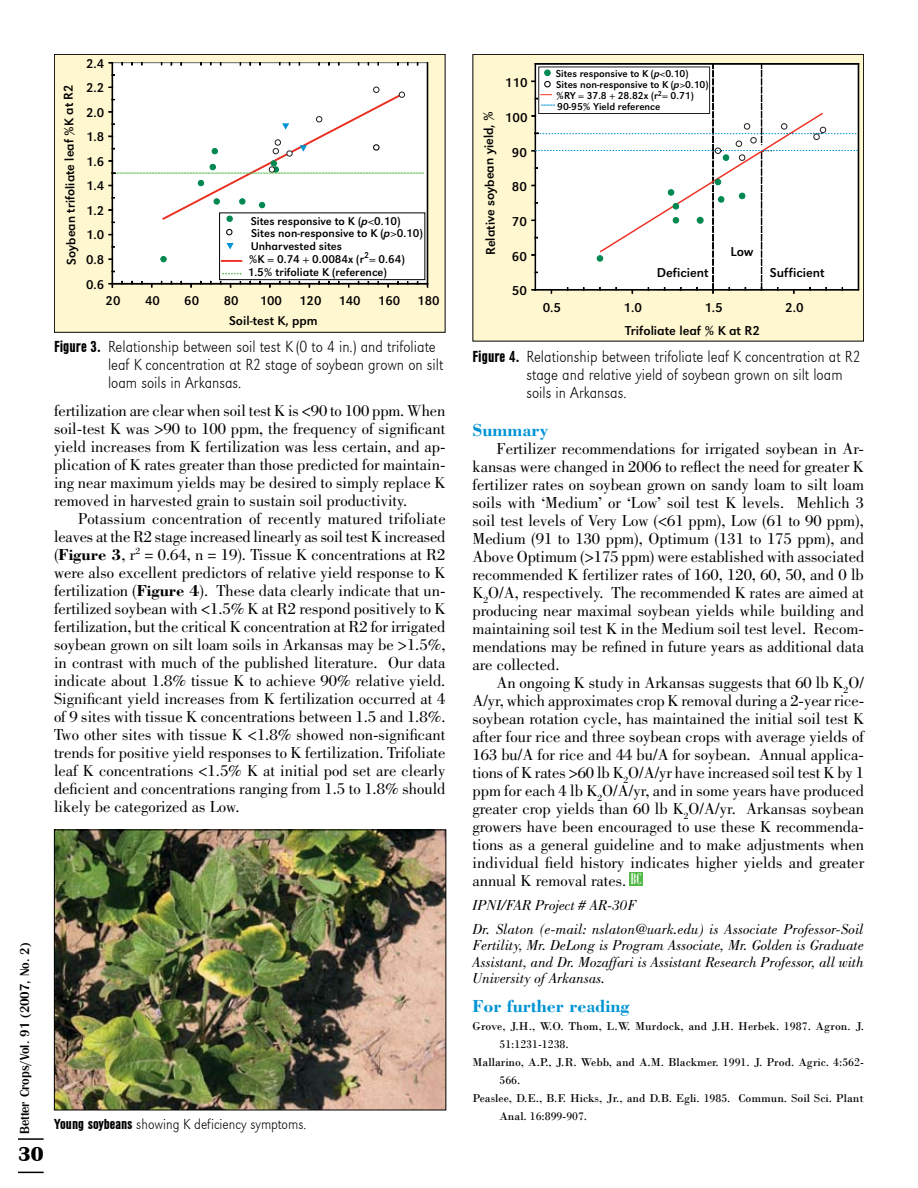
<style>
.page{position:relative;width:918px;height:1188px;background:#fff}
.page>*{position:absolute;margin:0;border:0;box-sizing:border-box;transform-origin:0 0}
.t1{font:700 21px "Britannic T";color:#000}
.t2{font:700 18px "Bodoni";color:#0094d3}
.t3{font:16.5px/18px "Bodoni";color:#000;text-align:justify}
.t4{font:16.5px/18px "URW Grotesk T Ext Lig Ext Nar";color:#000}
.t5{font:italic 15px/16.5px "Bodoni";color:#000}
.t6{font:15px "URW Grotesk T Ext Lig Ext Nar";color:#000}
.t7{font:500 13.5px "Britannic T";color:#000}
.t8{font:13.35px "URW Grotesk T";color:#000}
.t9{font:13.2px "URW Grotesk T";color:#000}
.t10{font:12px "Bodoni";color:#000}
.t11{font:11.7px/12.8px "URW Grotesk T";color:#000}
.t12{font:10.35px/10.9px "URW Grotesk T";color:#000}
.s1{font-style:italic}
.s2{font-family:"URW Grotesk T Bol Con"}
.s3{font-weight:700}
.s4{font-family:"Bodoni MT Condensed";color:#fff}
</style>
<div class="page">
<hr style="left:18px;top:1138px;width:26px;height:2px;background:#000">
<svg style="left:18px;top:1172px;width:26px;height:1px"></svg>
<div style="left:630px;top:872px;width:13px;height:14px;background:#54b948"></div>
<img style="left:56px;top:832px;width:388px;height:276px">
<div style="left:54px;top:830px;width:392px;height:280px;border:1px solid #000"></div>
<div style="left:473px;top:54px;width:391px;height:287px;background:#fff7d0"></div>
<div style="left:473px;top:54px;width:391px;height:287px;border:1px solid #000"></div>
<svg style="left:532px;top:63px;width:327px;height:230px;background:#f1f1f1"></svg>
<div style="left:54px;top:54px;width:391px;height:278px;background:#fff7d0"></div>
<div style="left:54px;top:54px;width:392px;height:279px;border:1px solid #000"></div>
<svg style="left:108px;top:62px;width:321px;height:226px;background:#f4f4f2"></svg>
<p class="t9" style="left:64px;top:265px;width:182px;rotate:-91deg">Soybean trifoliate leaf %K at R2</p>
<p class="t9" style="left:86px;top:56px;width:20px">2.4</p>
<p class="t9" style="left:86px;top:80px;width:20px">2.2</p>
<p class="t9" style="left:86px;top:105px;width:20px">2.0</p>
<p class="t9" style="left:86px;top:129px;width:20px">1.8</p>
<p class="t9" style="left:86px;top:154px;width:20px">1.6</p>
<p class="t9" style="left:86px;top:178px;width:20px">1.4</p>
<p class="t9" style="left:86px;top:203px;width:20px">1.2</p>
<p class="t9" style="left:86px;top:227px;width:20px">1.0</p>
<p class="t9" style="left:86px;top:252px;width:20px">0.8</p>
<p class="t9" style="left:86px;top:277px;width:20px">0.6</p>
<p class="t11" style="left:248px;top:215px;width:177px">Sites responsive to K (<span class="s1">p</span>&lt;0.10)<br>Sites non-responsive to K (<span class="s1">p</span>&gt;0.10)<br>Unharvested sites<br>%K = 0.74 + 0.0084x (r<sup>2</sup>= 0.64)<br>1.5% trifoliate K (reference)</p>
<p class="t9" style="left:106px;top:293px;width:16px">20</p>
<p class="t9" style="left:145px;top:293px;width:16px">40</p>
<p class="t9" style="left:184px;top:293px;width:16px">60</p>
<p class="t9" style="left:224px;top:293px;width:16px">80</p>
<p class="t9" style="left:260px;top:293px;width:24px">100</p>
<p class="t9" style="left:299px;top:293px;width:24px">120</p>
<p class="t9" style="left:338px;top:293px;width:24px">140</p>
<p class="t9" style="left:378px;top:293px;width:24px">160</p>
<p class="t9" style="left:417px;top:293px;width:24px">180</p>
<p class="t9" style="left:229px;top:313px;width:90px">Soil-test K, ppm</p>
<p class="t4" style="left:108px;top:337px;width:337px;text-indent:-54px"><span class="s2">Figure 3.</span> Relationship between soil test K (0 to 4 in.) and trifoliate leaf K concentration at R2 stage of soybean grown on silt loam soils in Arkansas.</p>
<p class="t3" style="left:54px;top:401px;width:393px">fertilization are clear when soil test K is &lt;90 to 100 ppm. When soil-test K was &gt;90 to 100 ppm, the frequency of significant yield increases from K fertilization was less certain, and ap&shy;plication of K rates greater than those predicted for maintain&shy;ing near maximum yields may be desired to simply replace K removed in harvested grain to sustain soil productivity.</p>
<p class="t3" style="left:54px;top:509px;width:393px;text-indent:24px">Potassium concentration of recently matured trifoliate leaves at the R2 stage increased linearly as soil test K increased (<span class="s3">Figure 3</span>, r<sup>2</sup> = 0.64, n = 19). Tissue K concentrations at R2 were also excellent predictors of relative yield response to K fertilization (<span class="s3">Figure 4</span>). These data clearly indicate that un&shy;fertilized soybean with &lt;1.5% K at R2 respond positively to K fertilization, but the critical K concentration at R2 for irrigated soybean grown on silt loam soils in Arkansas may be &gt;1.5%, in contrast with much of the published literature. Our data indicate about 1.8% tissue K to achieve 90% relative yield.<br>Significant yield increases from K fertilization occurred at 4 of 9 sites with tissue K concentrations between 1.5 and 1.8%.<br>Two other sites with tissue K &lt;1.8% showed non-significant trends for positive yield responses to K fertilization. Trifoliate leaf K concentrations &lt;1.5% K at initial pod set are clearly deficient and concentrations ranging from 1.5 to 1.8% should likely be categorized as Low.</p>
<p class="t7" style="left:17px;top:1134px;width:193px;rotate:-90deg">Better Crops/Vol. 91 (2007, No. 2)</p>
<p class="t1" style="left:18px;top:1142px;width:27px">30</p>
<p class="t6" style="left:54px;top:1115px;width:254px"><span class="s2">Young soybeans</span> showing K deficiency symptoms.</p>
<p class="t8" style="left:483px;top:255px;width:146px;rotate:-91deg">Relative soybean yield, %</p>
<p class="t8" style="left:505px;top:75px;width:24px">110</p>
<p class="t12" style="left:556px;top:68px;width:154px">Sites responsive to K (<span class="s1">p</span>&lt;0.10)<br>Sites non-responsive to K (<span class="s1">p</span>&gt;0.10) %RY = 37.8 + 28.82x (r<sup>2</sup>= 0.71)<br>90-95% Yield reference</p>
<p class="t8" style="left:505px;top:110px;width:24px">100</p>
<p class="t8" style="left:512px;top:145px;width:17px">90</p>
<p class="t8" style="left:512px;top:179px;width:17px">80</p>
<p class="t8" style="left:512px;top:214px;width:17px">70</p>
<p class="t8" style="left:512px;top:249px;width:17px">60</p>
<p class="t8" style="left:512px;top:283px;width:17px">50</p>
<p class="t8" style="left:730px;top:244px;width:25px">Low</p>
<p class="t8" style="left:657px;top:265px;width:53px">Deficient</p>
<p class="t8" style="left:770px;top:265px;width:56px">Sufficient</p>
<p class="t8" style="left:543px;top:300px;width:20px">0.5</p>
<p class="t8" style="left:624px;top:300px;width:20px">1.0</p>
<p class="t8" style="left:704px;top:300px;width:20px">1.5</p>
<p class="t8" style="left:785px;top:300px;width:20px">2.0</p>
<p class="t8" style="left:625px;top:323px;width:136px">Trifoliate leaf % K at R2</p>
<p class="t4" style="left:526px;top:348px;width:336px;text-indent:-54px"><span class="s2">Figure 4.</span> Relationship between trifoliate leaf K concentration at R2 stage and relative yield of soybean grown on silt loam soils in Arkansas.</p>
<p class="t2" style="left:472px;top:419px;width:77px">Summary</p>
<p class="t3" style="left:472px;top:440px;width:393px;text-indent:24px">Fertilizer recommendations for irrigated soybean in Ar&shy;kansas were changed in 2006 to reflect the need for greater K fertilizer rates on soybean grown on sandy loam to silt loam soils with ‘Medium’ or ‘Low’ soil test K levels. Mehlich 3 soil test levels of Very Low (&lt;61 ppm), Low (61 to 90 ppm), Medium (91 to 130 ppm), Optimum (131 to 175 ppm), and Above Optimum (&gt;175 ppm) were established with associated recommended K fertilizer rates of 160, 120, 60, 50, and 0 lb K<sub>2</sub>O/A, respectively. The recommended K rates are aimed at producing near maximal soybean yields while building and maintaining soil test K in the Medium soil test level. Recom&shy;mendations may be refined in future years as additional data are collected.</p>
<p class="t3" style="left:472px;top:674px;width:393px;text-indent:24px">An ongoing K study in Arkansas suggests that 60 lb K<sub>2</sub>O/ A/yr, which approximates crop K removal during a 2-year rice&shy;soybean rotation cycle, has maintained the initial soil test K after four rice and three soybean crops with average yields of 163 bu/A for rice and 44 bu/A for soybean. Annual applica&shy;tions of K rates &gt;60 lb K<sub>2</sub>O/A/yr have increased soil test K by 1 ppm for each 4 lb K<sub>2</sub>O/A/yr, and in some years have produced greater crop yields than 60 lb K<sub>2</sub>O/A/yr. Arkansas soybean growers have been encouraged to use these K recommenda&shy;tions as a general guideline and to make adjustments when individual field history indicates higher yields and greater annual K removal rates. <span class="s4">BC</span></p>
<p class="t5" style="left:472px;top:893px;width:393px;line-height:24px">IPNI/FAR Project # AR-30F<br>Dr. Slaton (e-mail: nslaton@uark.edu) is Associate Professor-Soil</p>
<p class="t5" style="left:472px;top:937px;width:393px;text-align:justify">Fertility, Mr. DeLong is Program Associate, Mr. Golden is Graduate Assistant, and Dr. Mozaffari is Assistant Research Professor, all with University of Arkansas.</p>
<p class="t2" style="left:472px;top:995px;width:158px">For further reading</p>
<p class="t10" style="left:472px;top:1019px;width:393px">Grove, J.H., W.O. Thom, L.W. Murdock, and J.H. Herbek. 1987. Agron. J.</p>
<p class="t10" style="left:500px;top:1037px;width:71px">51:1231-1238.</p>
<p class="t10" style="left:472px;top:1055px;width:393px">Mallarino, A.P., J.R. Webb, and A.M. Blackmer. 1991. J. Prod. Agric. 4:562-</p>
<p class="t10" style="left:500px;top:1073px;width:22px">566.</p>
<p class="t10" style="left:472px;top:1091px;width:393px">Peaslee, D.E., B.F. Hicks, Jr., and D.B. Egli. 1985. Commun. Soil Sci. Plant</p>
<p class="t10" style="left:500px;top:1109px;width:89px">Anal. 16:899-907.</p>
</div>
